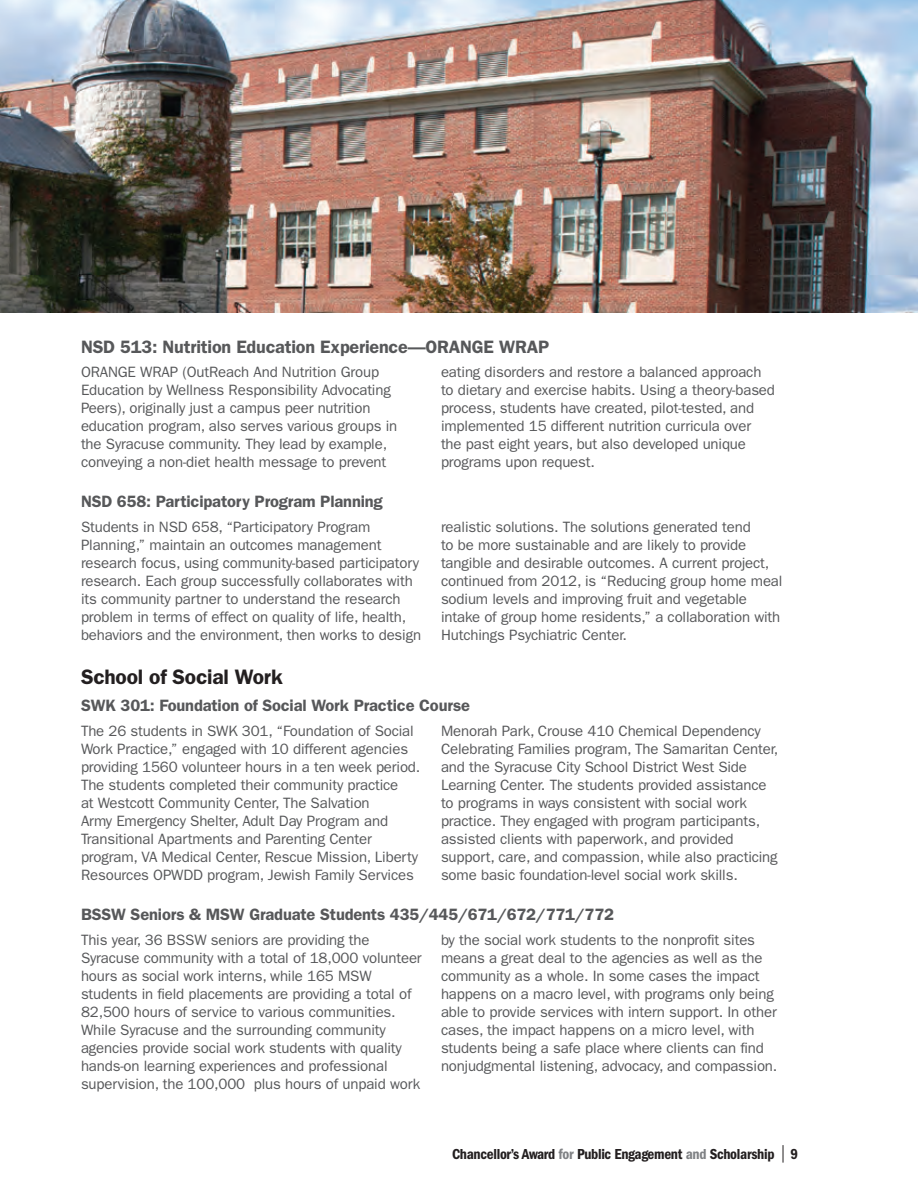
<style>
.page{position:relative;width:918px;height:1188px;background:#fff}
.page>*{position:absolute;margin:0;border:0;box-sizing:border-box;transform-origin:0 0}
.t1{font:600 21px "Franklin Gothic";letter-spacing:-.01em;color:#231f20}
.t2{font:600 18px "Franklin Gothic";letter-spacing:-.01em;color:#57585a}
.t3{font:600 16.5px "Franklin Gothic";letter-spacing:-.01em;color:#57585a}
.t4{font:15px/18px "Franklin Gothic";letter-spacing:-.01em;color:#57585a}
.t5{font:600 condensed 15px "Franklin Gothic";letter-spacing:-.02em;color:#231f20}
.s1{color:#808285}
</style>
<div class="page">
<svg style="left:783px;top:1145px;width:1px;height:18px"></svg>
<img style="left:0;top:0;width:918px;height:312px">
<p class="t2" style="left:81px;top:336px;width:470px">NSD 513: Nutrition Education Experience—ORANGE WRAP</p>
<p class="t4" style="left:81px;top:363px;width:318px">ORANGE WRAP (OutReach And Nutrition Group Education by Wellness Responsibility Advocating Peers), originally just a campus peer nutrition education program, also serves various groups in the Syracuse community. They lead by example, conveying a non-diet health message to prevent</p>
<p class="t4" style="left:441px;top:363px;width:336px">eating disorders and restore a balanced approach to dietary and exercise habits. Using a theory-based process, students have created, pilot-tested, and implemented 15 different nutrition curricula over the past eight years, but also developed unique programs upon request.</p>
<p class="t3" style="left:81px;top:492px;width:303px">NSD 658: Participatory Program Planning</p>
<p class="t4" style="left:81px;top:518px;width:342px">Students in NSD 658, “Participatory Program Planning,” maintain an outcomes management research focus, using community-based participatory research. Each group successfully collaborates with its community partner to understand the research problem in terms of effect on quality of life, health, behaviors and the environment, then works to design</p>
<p class="t4" style="left:441px;top:518px;width:343px">realistic solutions. The solutions generated tend<br>to be more sustainable and are likely to provide tangible and desirable outcomes. A current project, continued from 2012, is “Reducing group home meal sodium levels and improving fruit and vegetable intake of group home residents,” a collaboration with Hutchings Psychiatric Center.</p>
<h1 class="t1" style="left:81px;top:665px;width:204px">School of Social Work</h1>
<p class="t3" style="left:81px;top:696px;width:391px">SWK 301: Foundation of Social Work Practice Course</p>
<p class="t4" style="left:81px;top:722px;width:341px">The 26 students in SWK 301, “Foundation of Social Work Practice,” engaged with 10 different agencies providing 1560 volunteer hours in a ten week period.<br>The students completed their community practice<br>at Westcott Community Center, The Salvation<br>Army Emergency Shelter, Adult Day Program and Transitional Apartments and Parenting Center program, VA Medical Center, Rescue Mission, Liberty Resources OPWDD program, Jewish Family Services</p>
<p class="t4" style="left:441px;top:722px;width:339px">Menorah Park, Crouse 410 Chemical Dependency Celebrating Families program, The Samaritan Center, and the Syracuse City School District West Side Learning Center. The students provided assistance to programs in ways consistent with social work practice. They engaged with program participants, assisted clients with paperwork, and provided support, care, and compassion, while also practicing some basic foundation-level social work skills.</p>
<p class="t3" style="left:81px;top:904px;width:535px">BSSW Seniors &amp; MSW Graduate Students 435/445/671/672/771/772</p>
<p class="t4" style="left:81px;top:931px;width:342px">This year, 36 BSSW seniors are providing the Syracuse community with a total of 18,000 volunteer hours as social work interns, while 165 MSW students in field placements are providing a total of 82,500 hours of service to various communities.<br>While Syracuse and the surrounding community agencies provide social work students with quality hands-on learning experiences and professional supervision, the 100,000 plus hours of unpaid work</p>
<p class="t4" style="left:441px;top:931px;width:338px">by the social work students to the nonprofit sites means a great deal to the agencies as well as the community as a whole. In some cases the impact happens on a macro level, with programs only being able to provide services with intern support. In other cases, the impact happens on a micro level, with students being a safe place where clients can find nonjudgmental listening, advocacy, and compassion.</p>
<p class="t5" style="left:452px;top:1145px;width:348px">Chancellor’s Award <span class="s1">for</span> Public Engagement <span class="s1">and</span> Scholarship 9</p>
</div>
